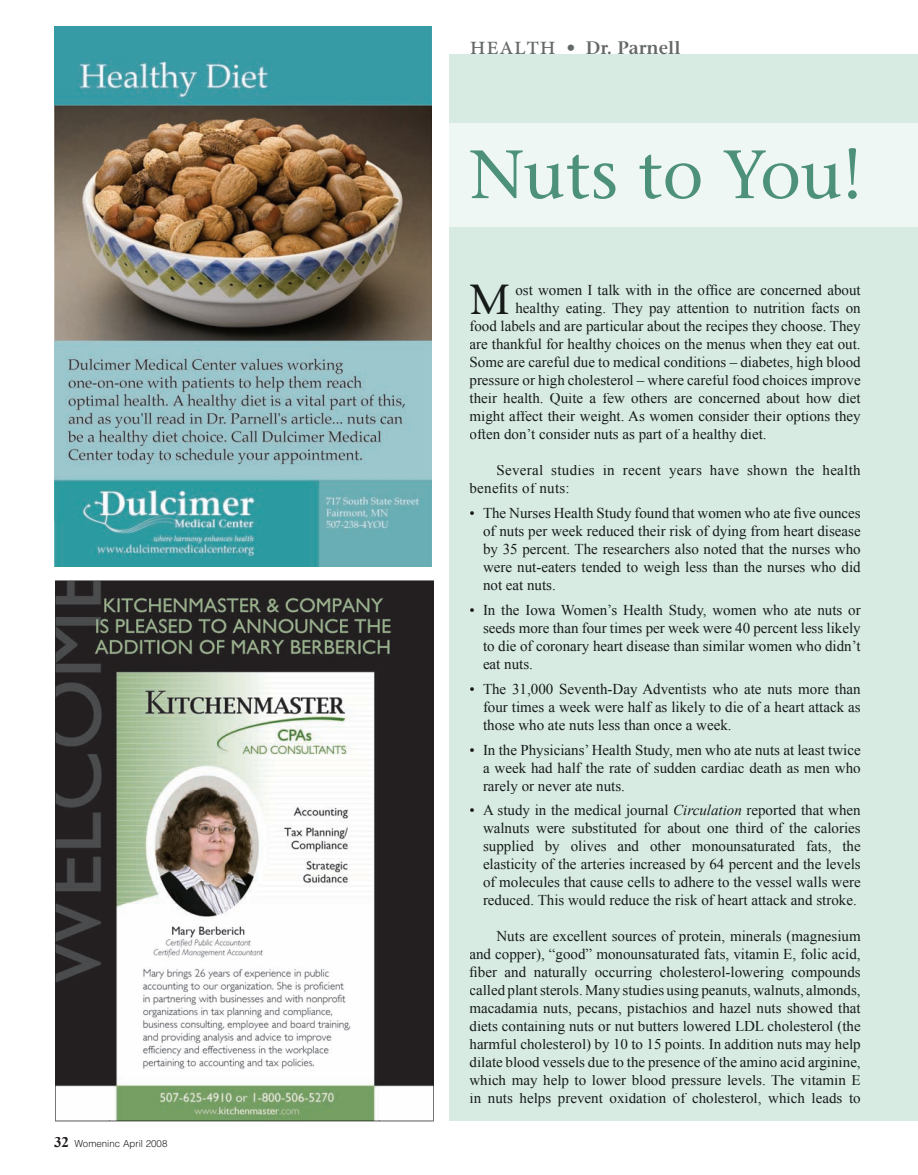
<style>
.page{position:relative;width:918px;height:1175px;background:#fff}
.page>*{position:absolute;margin:0;border:0;box-sizing:border-box;transform-origin:0 0}
.t1{font:68.1px "Stone Serif";color:#4d917a}
.t2{font:42px "Stone Serif";color:#161b1a}
.t3{font:600 18px "Stone Serif";color:#646967}
.t4{font:15px/18px "Times New Roman";color:#161b1a;text-align:justify}
.t5{font:15px/18px "Times New Roman";letter-spacing:.02em;color:#161b1a}
.t6{font:300 9.75px "Helvetica";color:#231f20}
.s1{font-family:"Times New Roman";font-weight:700;font-size:15px}
.s2{font-weight:400}
.s3{font-style:italic}
</style>
<div class="page">
<div style="left:449px;top:54px;width:469px;height:1066px;background:#d8ebe3"></div>
<div style="left:449px;top:123px;width:469px;height:104px;background:#eef7f3"></div>
<svg style="left:55px;top:580px;width:379px;height:541px"></svg>
<img style="left:55px;top:580px;width:378px;height:55px">
<img style="left:55px;top:634px;width:55px;height:486px">
<img style="left:379px;top:634px;width:54px;height:486px">
<img style="left:109px;top:1066px;width:271px;height:54px">
<img style="left:54px;top:26px;width:378px;height:540px">
<p class="t6" style="left:54px;top:1137px;width:115px"><span class="s1">32</span> Womeninc April 2008</p>
<p class="t3" style="left:566px;top:37px;width:116px"><span class="s2">•</span> Dr. Parnell</p>
<h1 class="t1" style="left:470px;top:134px;width:394px">Nuts to You!</h1>
<h2 class="t2" style="left:470px;top:274px;width:42px">M</h2>
<p class="t4" style="left:515px;top:281px;width:347px">ost women I talk with in the office are concerned about</p>
<p class="t4" style="left:515px;top:299px;width:347px">healthy eating. They pay attention to nutrition facts on</p>
<p class="t4" style="left:470px;top:317px;width:393px">food labels and are particular about the recipes they choose. They</p>
<p class="t4" style="left:470px;top:335px;width:393px">are thankful for healthy choices on the menus when they eat out.</p>
<p class="t4" style="left:470px;top:353px;width:393px">Some are careful due to medical conditions – diabetes, high blood</p>
<p class="t4" style="left:470px;top:371px;width:393px">pressure or high cholesterol – where careful food choices improve</p>
<p class="t4" style="left:470px;top:389px;width:393px">their health. Quite a few others are concerned about how diet</p>
<p class="t4" style="left:470px;top:407px;width:393px">might affect their weight. As women consider their options they</p>
<p class="t4" style="left:470px;top:425px;width:299px">often don’t consider nuts as part of a healthy diet.</p>
<p class="t5" style="left:470px;top:461px;width:393px;text-indent:27px">Several studies in recent years have shown the health benefits of nuts:</p>
<p class="t4" style="left:483px;top:504px;width:379px;text-indent:-14px">• The Nurses Health Study found that women who ate five ounces of nuts per week reduced their risk of dying from heart disease by 35 percent. The researchers also noted that the nurses who were nut-eaters tended to weigh less than the nurses who did not eat nuts.</p>
<p class="t4" style="left:483px;top:601px;width:379px;text-indent:-14px">• In the Iowa Women’s Health Study, women who ate nuts or seeds more than four times per week were 40 percent less likely to die of coronary heart disease than similar women who didn’t eat nuts.</p>
<p class="t4" style="left:483px;top:679px;width:379px;text-indent:-14px">• The 31,000 Seventh-Day Adventists who ate nuts more than four times a week were half as likely to die of a heart attack as those who ate nuts less than once a week.</p>
<p class="t4" style="left:483px;top:740px;width:379px;text-indent:-14px">• In the Physicians’ Health Study, men who ate nuts at least twice a week had half the rate of sudden cardiac death as men who rarely or never ate nuts.</p>
<p class="t4" style="left:483px;top:801px;width:379px;text-indent:-14px">• A study in the medical journal <span class="s3">Circulation</span> reported that when walnuts were substituted for about one third of the calories supplied by olives and other monounsaturated fats, the elasticity of the arteries increased by 64 percent and the levels of molecules that cause cells to adhere to the vessel walls were reduced. This would reduce the risk of heart attack and stroke.</p>
<p class="t4" style="left:470px;top:927px;width:393px;text-indent:27px">Nuts are excellent sources of protein, minerals (magnesium and copper), “good” monounsaturated fats, vitamin E, folic acid, fiber and naturally occurring cholesterol-lowering compounds called plant sterols. Many studies using peanuts, walnuts, almonds, macadamia nuts, pecans, pistachios and hazel nuts showed that diets containing nuts or nut butters lowered LDL cholesterol (the harmful cholesterol) by 10 to 15 points. In addition nuts may help dilate blood vessels due to the presence of the amino acid arginine, which may help to lower blood pressure levels. The vitamin E in nuts helps prevent oxidation of cholesterol, which leads to</p>
</div>
